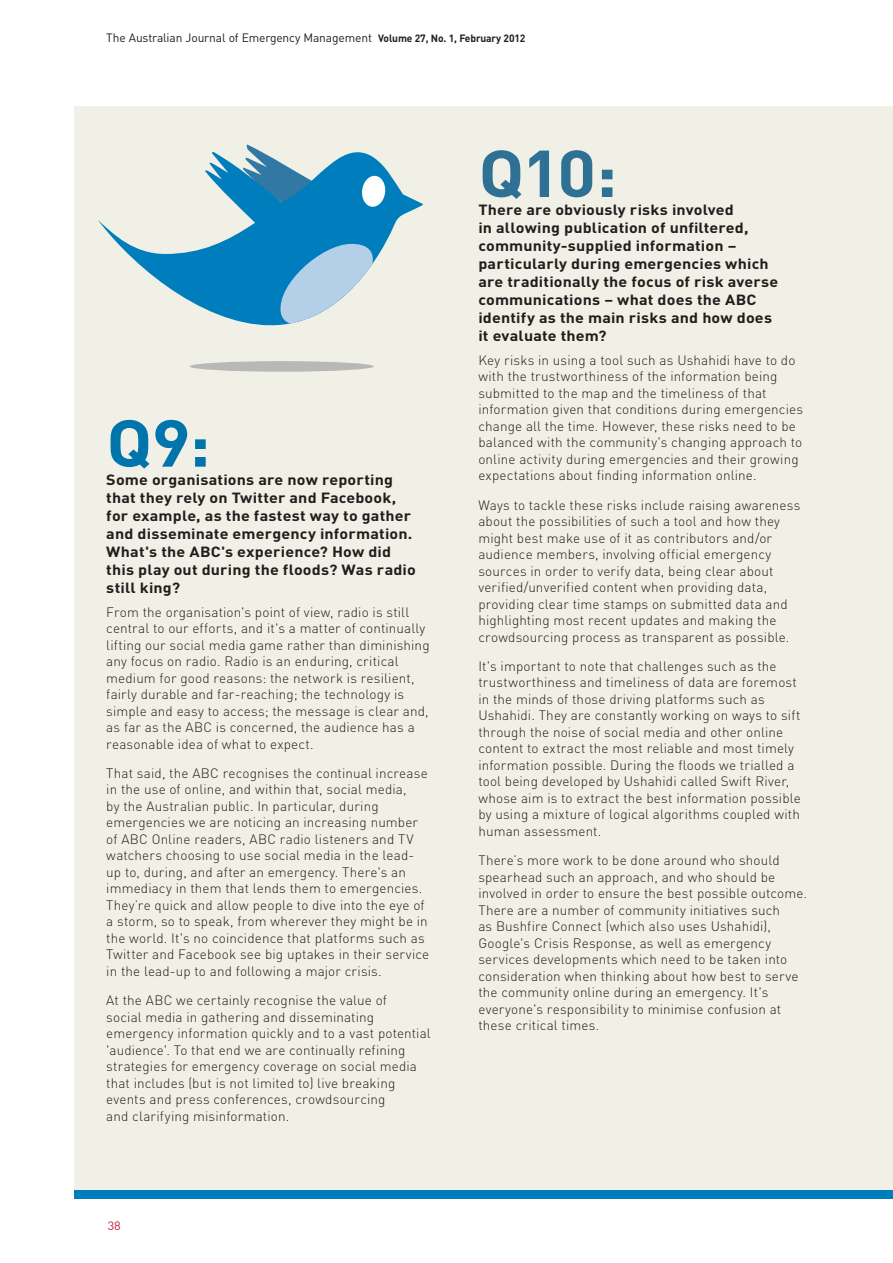
<style>
.page{position:relative;width:893px;height:1263px;background:#fff}
.page>*{position:absolute;margin:0;border:0;box-sizing:border-box;transform-origin:0 0}
.t1{font:700 65.25px "DIN";color:#3278a5;scale:1.1 1}
.t2{font:700 65.25px "DIN";color:#007dbd;scale:1.1 1}
.t3{font:700 14.7px/18px "DIN";letter-spacing:.01em;color:#231f20;scale:1.1 1}
.t4{font:300 13.5px/16.5px "DIN";letter-spacing:.01em;color:#231f20}
.t5{font:12px "DIN";letter-spacing:-.01em;color:#231f20}
.t6{font:12px "DIN";color:#c8233f;scale:1.05 1}
.s1{font-weight:700;font-size:10.5px}
</style>
<div class="page">
<div style="left:74px;top:106px;width:819px;height:1085px;background:#f0f0e7"></div>
<div style="left:74px;top:1191px;width:819px;height:8px;background:#007dbd"></div>
<div style="left:190px;top:361px;width:184px;height:11px;background:#b8b9b6;border-radius:50%"></div>
<svg style="left:98px;top:144px;width:325px;height:182px"></svg>
<svg style="left:277px;top:243px;width:97px;height:80px"></svg>
<svg style="left:361px;top:175px;width:25px;height:32px"></svg>
<p class="t5" style="left:106px;top:30px;width:421px">The Australian Journal of Emergency Management <span class="s1">Volume 27, No. 1, February 2012</span></p>
<h1 class="t2" style="left:106px;top:400px;width:96px">Q9:</h1>
<p class="t3" style="left:106px;top:470px;width:283px">Some organisations are now reporting that they rely on Twitter and Facebook, for example, as the fastest way to gather and disseminate emergency information.<br>What's the ABC's experience? How did this play out during the floods? Was radio still king?</p>
<p class="t4" style="left:106px;top:603px;width:325px">From the organisation's point of view, radio is still central to our efforts, and it's a matter of continually lifting our social media game rather than diminishing any focus on radio. Radio is an enduring, critical medium for good reasons: the network is resilient, fairly durable and far-reaching; the technology is simple and easy to access; the message is clear and, as far as the ABC is concerned, the audience has a reasonable idea of what to expect.</p>
<p class="t4" style="left:106px;top:765px;width:325px">That said, the ABC recognises the continual increase in the use of online, and within that, social media,<br>by the Australian public. In particular, during emergencies we are noticing an increasing number of ABC Online readers, ABC radio listeners and TV watchers choosing to use social media in the lead&shy;up to, during, and after an emergency. There's an immediacy in them that lends them to emergencies.<br>They’re quick and allow people to dive into the eye of a storm, so to speak, from wherever they might be in the world. It's no coincidence that platforms such as Twitter and Facebook see big uptakes in their service in the lead-up to and following a major crisis.</p>
<p class="t4" style="left:106px;top:992px;width:326px">At the ABC we certainly recognise the value of<br>social media in gathering and disseminating emergency information quickly and to a vast potential 'audience'. To that end we are continually refining strategies for emergency coverage on social media that includes (but is not limited to) live breaking events and press conferences, crowdsourcing<br>and clarifying misinformation.</p>
<p class="t6" style="left:108px;top:1218px;width:14px">38</p>
<h1 class="t1" style="left:478px;top:131px;width:128px">Q10:</h1>
<p class="t3" style="left:478px;top:200px;width:274px">There are obviously risks involved<br>in allowing publication of unfiltered, community-supplied information – particularly during emergencies which are traditionally the focus of risk averse communications – what does the ABC identify as the main risks and how does it evaluate them?</p>
<p class="t4" style="left:478px;top:352px;width:326px">Key risks in using a tool such as Ushahidi have to do with the trustworthiness of the information being submitted to the map and the timeliness of that information given that conditions during emergencies change all the time. However, these risks need to be balanced with the community's changing approach to online activity during emergencies and their growing expectations about finding information online.</p>
<p class="t4" style="left:478px;top:496px;width:324px">Ways to tackle these risks include raising awareness about the possibilities of such a tool and how they might best make use of it as contributors and/or audience members, involving official emergency sources in order to verify data, being clear about verified/unverified content when providing data, providing clear time stamps on submitted data and highlighting most recent updates and making the crowdsourcing process as transparent as possible.</p>
<p class="t4" style="left:478px;top:658px;width:324px">It's important to note that challenges such as the trustworthiness and timeliness of data are foremost in the minds of those driving platforms such as Ushahidi. They are constantly working on ways to sift through the noise of social media and other online content to extract the most reliable and most timely information possible. During the floods we trialled a tool being developed by Ushahidi called Swift River, whose aim is to extract the best information possible by using a mixture of logical algorithms coupled with human assessment.</p>
<p class="t4" style="left:478px;top:852px;width:330px">There’s more work to be done around who should spearhead such an approach, and who should be involved in order to ensure the best possible outcome.<br>There are a number of community initiatives such<br>as Bushfire Connect (which also uses Ushahidi), Google's Crisis Response, as well as emergency services developments which need to be taken into consideration when thinking about how best to serve the community online during an emergency. It's everyone's responsibility to minimise confusion at these critical times.</p>
</div>
